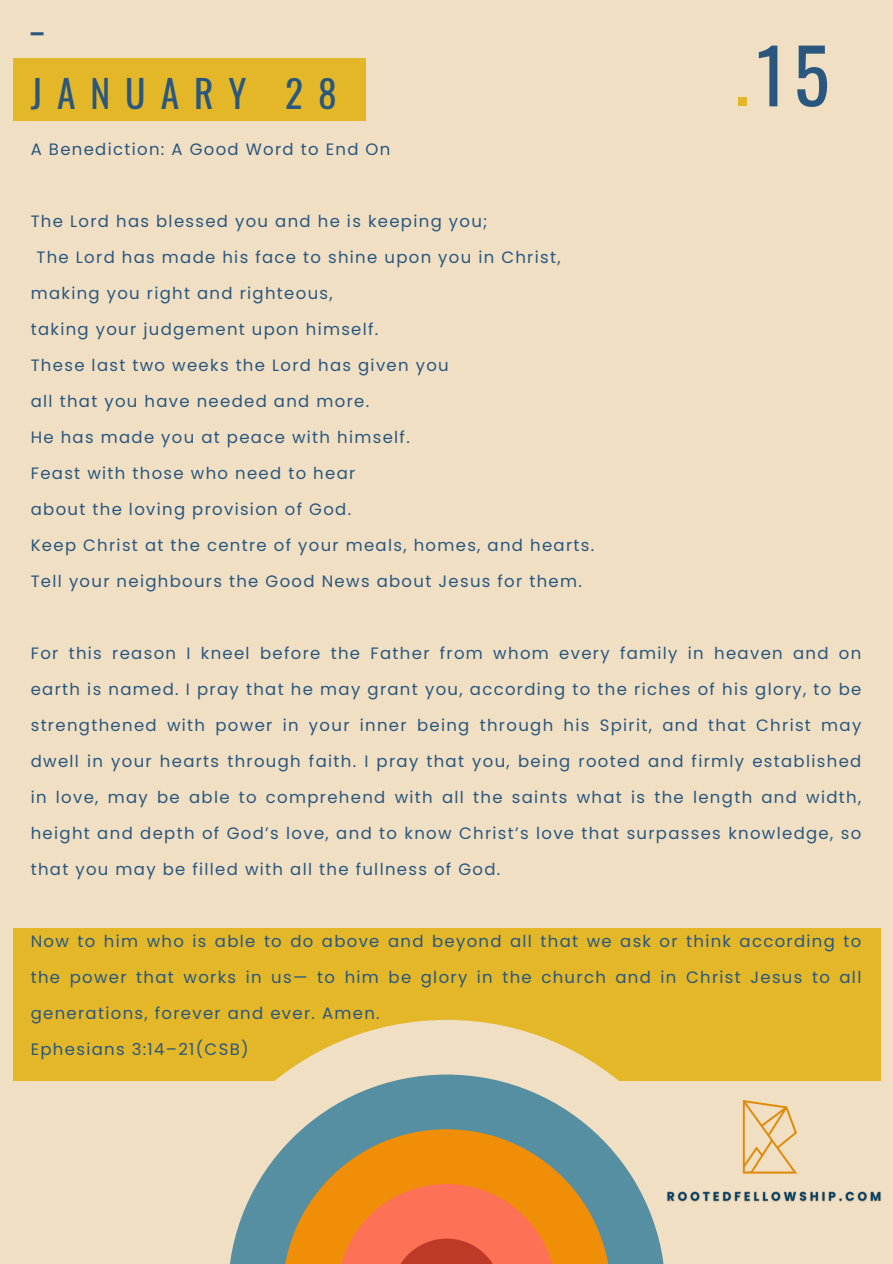
<style>
.page{position:relative;width:893px;height:1264px;background:#fff}
.page>*{position:absolute;margin:0;border:0;box-sizing:border-box;transform-origin:0 0}
.t1{font:75px "Oswald";color:#29577f}
.t2{font:37.5px "Oswald";letter-spacing:.4em;color:#29577f}
.t3{font:16.5px/36px "Poppins";letter-spacing:.08em;color:#29577f;text-align:justify}
.s1{color:#e3b727}
</style>
<div class="page">
<div style="left:0;top:0;width:892px;height:1263px;background:#f0dfc3"></div>
<div style="left:13px;top:58px;width:353px;height:63px;background:#e3b727"></div>
<div style="left:13px;top:927px;width:867px;height:153px;background:#e3b727"></div>
<svg style="left:173px;top:1019px;width:547px;height:62px"></svg>
<svg style="left:228px;top:1074px;width:437px;height:189px"></svg>
<svg style="left:282px;top:1129px;width:328px;height:134px;background:#ca8444"></svg>
<img style="left:663px;top:1188px;width:218px;height:17px">
<img style="left:742px;top:1100px;width:55px;height:74px">
<p class="t2" style="left:31px;top:-15px;width:14px">_</p>
<p class="t2" style="left:31px;top:64px;width:308px">JANUARY 28</p>
<p class="t3" style="left:31px;top:131px;width:361px">A Benediction: A Good Word to End On</p>
<p class="t3" style="left:31px;top:203px;width:458px">The Lord has blessed you and he is keeping you;</p>
<p class="t3" style="left:36px;top:239px;width:525px">The Lord has made his face to shine upon you in Christ,</p>
<p class="t3" style="left:31px;top:275px;width:303px">making you right and righteous,</p>
<p class="t3" style="left:31px;top:311px;width:349px">taking your judgement upon himself.</p>
<p class="t3" style="left:31px;top:347px;width:419px">These last two weeks the Lord has given you</p>
<p class="t3" style="left:31px;top:383px;width:340px">all that you have needed and more.</p>
<p class="t3" style="left:31px;top:419px;width:380px">He has made you at peace with himself.</p>
<p class="t3" style="left:31px;top:455px;width:326px">Feast with those who need to hear</p>
<p class="t3" style="left:31px;top:491px;width:322px">about the loving provision of God.</p>
<p class="t3" style="left:31px;top:527px;width:565px">Keep Christ at the centre of your meals, homes, and hearts.</p>
<p class="t3" style="left:31px;top:563px;width:552px">Tell your neighbours the Good News about Jesus for them.</p>
<p class="t1" style="left:734px;top:17px;width:96px"><span class="s1">.</span>15</p>
<p class="t3" style="left:31px;top:635px;width:832px">For this reason I kneel before the Father from whom every family in heaven and on earth is named. I pray that he may grant you, according to the riches of his glory, to be strengthened with power in your inner being through his Spirit, and that Christ may dwell in your hearts through faith. I pray that you, being rooted and firmly established in love, may be able to comprehend with all the saints what is the length and width, height and depth of God’s love, and to know Christ’s love that surpasses knowledge, so that you may be filled with all the fullness of God.</p>
<p class="t3" style="left:31px;top:923px;width:832px">Now to him who is able to do above and beyond all that we ask or think according to the power that works in us— to him be glory in the church and in Christ Jesus to all generations, forever and ever. Amen.</p>
<p class="t3" style="left:31px;top:1031px;width:219px">Ephesians 3:14–21(CSB)</p>
</div>
